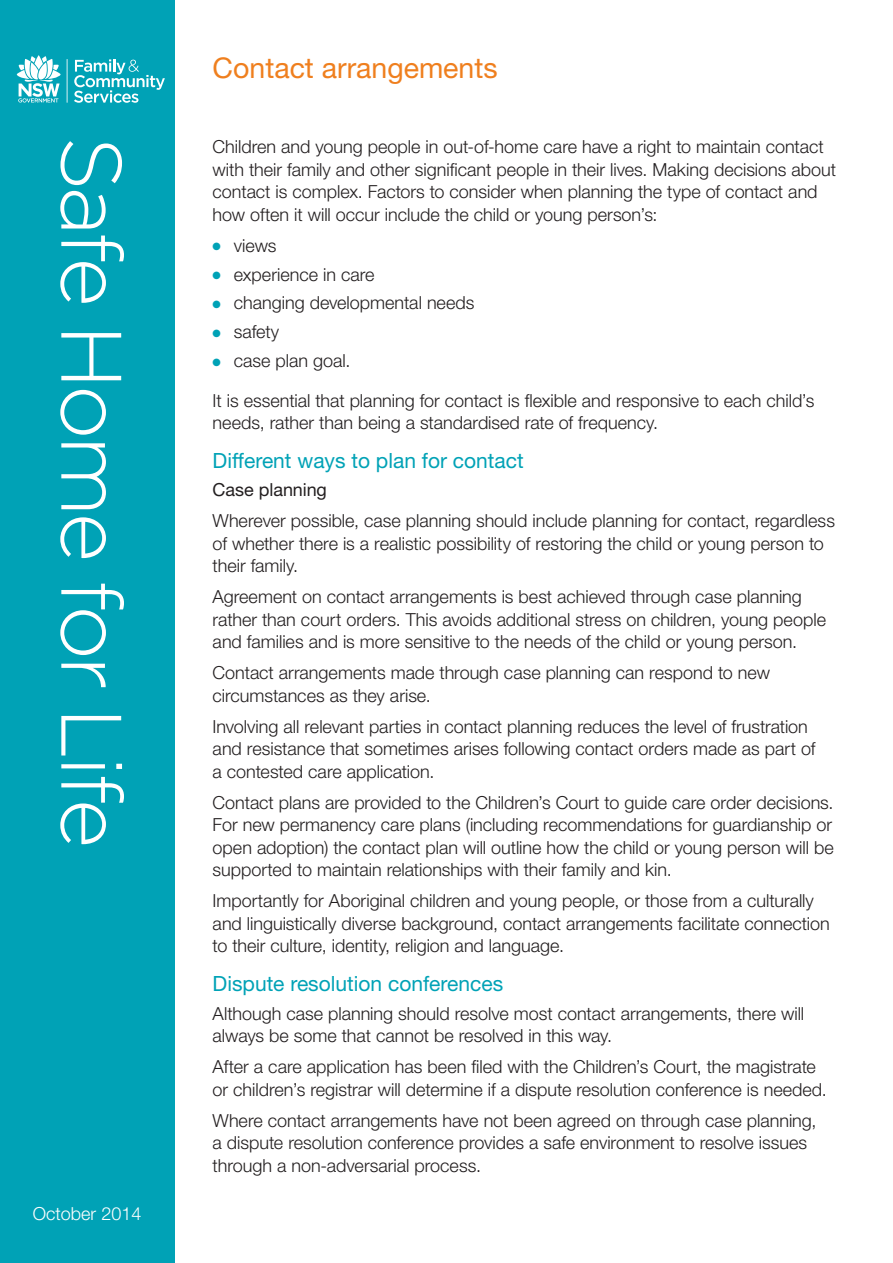
<style>
.page{position:relative;width:893px;height:1263px;background:#fff}
.page>*{position:absolute;margin:0;border:0;box-sizing:border-box;transform-origin:0 0}
.t1{font:300 85.5px "Gotham";letter-spacing:-.05em;color:#fff}
.t2{font:28.5px "Helvetica Neue LT Std";color:#ef7f1e}
.subhead{font:21px "Helvetica Neue LT Std";color:#00a2b6}
.text{font:300 18px/22.5px "Helvetica Neue LT Std";color:#231f20}
.text-2{font:18px "Helvetica Neue LT Std";letter-spacing:-.005em;color:#231f20}
.t3{font:300 18px "Helvetica Neue LT Std";color:#fff}
.s1{color:#00a2b6}
</style>
<div class="page">
<div style="left:0;top:0;width:174px;height:1263px;background:#00a2b6"></div>
<hr style="left:67px;top:59px;width:1px;height:44px;background:#fff">
<svg style="left:74px;top:59px;width:91px;height:44px"></svg>
<svg style="left:17px;top:55px;width:44px;height:48px"></svg>
<p class="t2" style="left:213px;top:51px;width:287px">Contact arrangements</p>
<h1 class="t1" style="left:146px;top:136px;width:714px;rotate:90deg">Safe Home for Life</h1>
<p class="text" style="left:213px;top:135px;width:625px">Children and young people in out-of-home care have a right to maintain contact with their family and other significant people in their lives. Making decisions about contact is complex. Factors to consider when planning the type of contact and how often it will occur include the child or young person’s:</p>
<p class="text" style="left:213px;top:234px;width:65px"><span class="s1">●</span> views</p>
<p class="text" style="left:213px;top:263px;width:164px"><span class="s1">●</span> experience in care</p>
<p class="text" style="left:213px;top:291px;width:263px"><span class="s1">●</span> changing developmental needs</p>
<p class="text" style="left:213px;top:320px;width:68px"><span class="s1">●</span> safety</p>
<p class="text" style="left:213px;top:349px;width:139px"><span class="s1">●</span> case plan goal.</p>
<p class="text" style="left:213px;top:389px;width:603px">It is essential that planning for contact is flexible and responsive to each child’s needs, rather than being a standardised rate of frequency.</p>
<p class="subhead" style="left:213px;top:447px;width:313px">Different ways to plan for contact</p>
<p class="text-2" style="left:213px;top:479px;width:116px">Case planning</p>
<p class="text" style="left:213px;top:509px;width:624px">Wherever possible, case planning should include planning for contact, regardless of whether there is a realistic possibility of restoring the child or young person to their family.</p>
<p class="text" style="left:213px;top:585px;width:615px">Agreement on contact arrangements is best achieved through case planning rather than court orders. This avoids additional stress on children, young people and families and is more sensitive to the needs of the child or young person.</p>
<p class="text" style="left:213px;top:661px;width:559px">Contact arrangements made through case planning can respond to new circumstances as they arise.</p>
<p class="text" style="left:213px;top:715px;width:604px">Involving all relevant parties in contact planning reduces the level of frustration and resistance that sometimes arises following contact orders made as part of a contested care application.</p>
<p class="text" style="left:213px;top:791px;width:623px;text-align:justify">Contact plans are provided to the Children’s Court to guide care order decisions.<br>For new permanency care plans (including recommendations for guardianship or open adoption) the contact plan will outline how the child or young person will be supported to maintain relationships with their family and kin.</p>
<p class="text" style="left:213px;top:889px;width:619px">Importantly for Aboriginal children and young people, or those from a culturally and linguistically diverse background, contact arrangements facilitate connection to their culture, identity, religion and language.</p>
<p class="subhead" style="left:213px;top:971px;width:292px">Dispute resolution conferences</p>
<p class="text" style="left:213px;top:1001px;width:593px">Although case planning should resolve most contact arrangements, there will always be some that cannot be resolved in this way.</p>
<p class="text" style="left:213px;top:1055px;width:616px">After a care application has been filed with the Children’s Court, the magistrate or children’s registrar will determine if a dispute resolution conference is needed.</p>
<p class="text" style="left:213px;top:1108px;width:605px">Where contact arrangements have not been agreed on through case planning, a dispute resolution conference provides a safe environment to resolve issues through a non-adversarial process.</p>
<p class="t3" style="left:33px;top:1203px;width:110px">October 2014</p>
</div>
